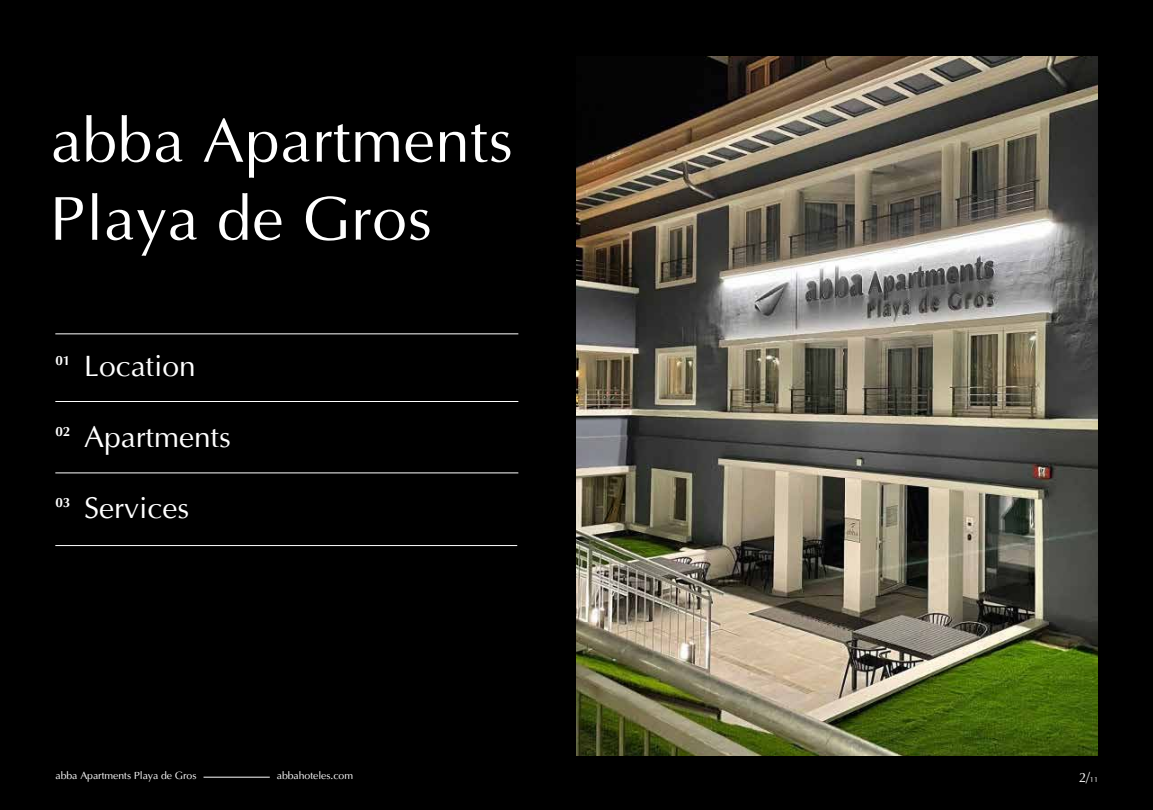
<style>
.page{position:relative;width:1153px;height:810px;background:#000}
.page>*{position:absolute;margin:0;border:0;box-sizing:border-box;transform-origin:0 0}
.t1{font:62.25px/78px "Ottawa Plain";letter-spacing:.01em;color:#fff}
.t2{font:30px "Ottawa Plain";color:#fff}
.t3{font:700 13.5px "Ottawa";color:#fff}
.t4{font:13.5px "Ottawa Plain";color:#fff}
.t5{font:10.5px "Ottawa Plain";letter-spacing:-.005em;color:#fff}
.s1{font-size:7.5px}
</style>
<div class="page">
<hr style="left:55px;top:334px;width:463px;height:1px;background:#fff">
<hr style="left:55px;top:401px;width:463px;height:1px;background:#fff">
<hr style="left:55px;top:473px;width:463px;height:1px;background:#fff">
<hr style="left:55px;top:545px;width:462px;height:1px;background:#fff">
<hr style="left:203px;top:777px;width:67px;height:1px;background:#fff">
<img style="left:576px;top:57px;width:522px;height:699px">
<h1 class="t1" style="left:51px;top:102px;width:463px">abba Apartments<br>Playa de Gros</h1>
<p class="t3" style="left:55px;top:352px;width:17px">01</p>
<h2 class="t2" style="left:84px;top:348px;width:113px">Location</h2>
<p class="t3" style="left:55px;top:423px;width:17px">02</p>
<h2 class="t2" style="left:84px;top:419px;width:148px">Apartments</h2>
<p class="t3" style="left:55px;top:494px;width:17px">03</p>
<h2 class="t2" style="left:84px;top:490px;width:106px">Services</h2>
<p class="t5" style="left:56px;top:770px;width:142px">abba Apartments Playa de Gros</p>
<p class="t4" style="left:1079px;top:769px;width:21px">2/<span class="s1">11</span></p>
<p class="t5" style="left:277px;top:770px;width:78px">abbahoteles.com</p>
</div>
